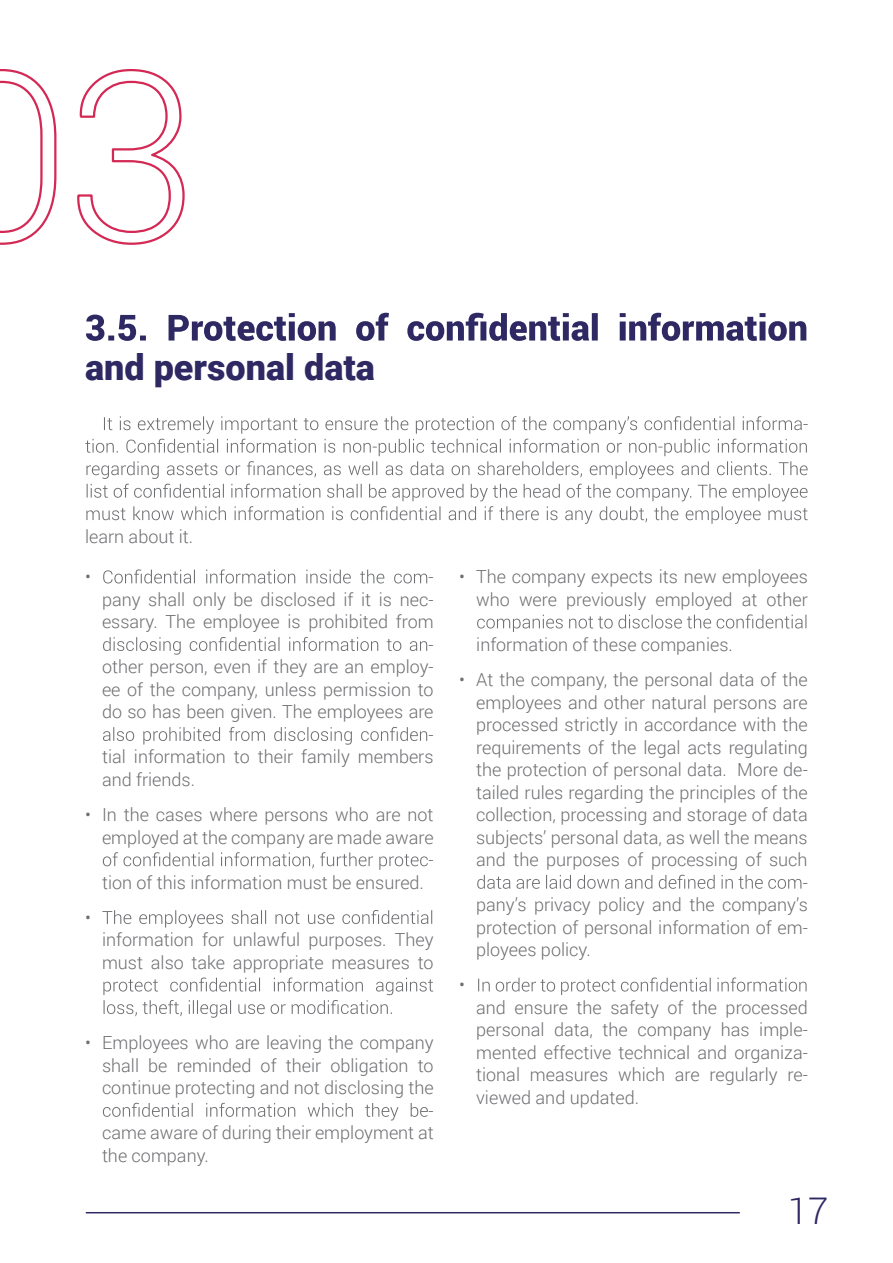
<style>
.page{position:relative;width:893px;height:1263px;background:#fff}
.page>*{position:absolute;margin:0;border:0;box-sizing:border-box;transform-origin:0 0}
.t1{font:300 36.75px "Roboto";color:#2e2963}
.t2{font:900 36px "Roboto";color:#2e2963}
.t3{font:300 18px/22.5px "Roboto";color:#6d6e71}
</style>
<div class="page">
<svg style="left:0;top:69px;width:57px;height:176px"></svg>
<svg style="left:77px;top:69px;width:108px;height:176px"></svg>
<hr style="left:86px;top:1212px;width:654px;height:1px;background:#2e2963">
<svg style="left:103px;top:569px;width:92px;height:14px"></svg>
<svg style="left:206px;top:569px;width:89px;height:14px"></svg>
<svg style="left:306px;top:570px;width:45px;height:13px"></svg>
<svg style="left:360px;top:570px;width:24px;height:13px"></svg>
<svg style="left:394px;top:574px;width:33px;height:9px"></svg>
<svg style="left:103px;top:637px;width:78px;height:18px"></svg>
<svg style="left:190px;top:637px;width:89px;height:14px"></svg>
<svg style="left:289px;top:637px;width:89px;height:14px"></svg>
<svg style="left:387px;top:639px;width:14px;height:12px"></svg>
<svg style="left:410px;top:641px;width:17px;height:10px"></svg>
<svg style="left:103px;top:727px;width:31px;height:14px"></svg>
<svg style="left:143px;top:727px;width:77px;height:17px"></svg>
<svg style="left:229px;top:727px;width:36px;height:14px"></svg>
<svg style="left:274px;top:727px;width:78px;height:18px"></svg>
<svg style="left:361px;top:727px;width:66px;height:14px"></svg>
<svg style="left:103px;top:852px;width:15px;height:14px"></svg>
<svg style="left:124px;top:852px;width:89px;height:14px"></svg>
<svg style="left:221px;top:852px;width:93px;height:16px"></svg>
<svg style="left:320px;top:852px;width:53px;height:14px"></svg>
<svg style="left:379px;top:854px;width:49px;height:16px"></svg>
<svg style="left:102px;top:910px;width:29px;height:14px"></svg>
<svg style="left:139px;top:910px;width:84px;height:18px"></svg>
<svg style="left:232px;top:910px;width:34px;height:14px"></svg>
<svg style="left:275px;top:912px;width:25px;height:12px"></svg>
<svg style="left:308px;top:914px;width:26px;height:10px"></svg>
<svg style="left:342px;top:910px;width:90px;height:14px"></svg>
<svg style="left:103px;top:977px;width:162px;height:41px"></svg>
<svg style="left:271px;top:977px;width:162px;height:37px"></svg>
<svg style="left:103px;top:1103px;width:90px;height:14px"></svg>
<svg style="left:206px;top:1103px;width:89px;height:14px"></svg>
<svg style="left:308px;top:1103px;width:45px;height:14px"></svg>
<svg style="left:365px;top:1103px;width:33px;height:17px"></svg>
<svg style="left:411px;top:1103px;width:17px;height:14px"></svg>
<svg style="left:86px;top:313px;width:720px;height:28px"></svg>
<svg style="left:477px;top:615px;width:86px;height:17px"></svg>
<svg style="left:569px;top:615px;width:142px;height:13px"></svg>
<svg style="left:717px;top:614px;width:89px;height:14px"></svg>
<svg style="left:477px;top:875px;width:33px;height:14px"></svg>
<svg style="left:516px;top:879px;width:24px;height:10px"></svg>
<svg style="left:546px;top:875px;width:25px;height:14px"></svg>
<svg style="left:577px;top:875px;width:42px;height:14px"></svg>
<svg style="left:625px;top:875px;width:27px;height:14px"></svg>
<svg style="left:659px;top:875px;width:56px;height:14px"></svg>
<svg style="left:722px;top:875px;width:79px;height:14px"></svg>
<svg style="left:478px;top:978px;width:12px;height:13px"></svg>
<svg style="left:496px;top:978px;width:59px;height:13px"></svg>
<svg style="left:561px;top:977px;width:150px;height:18px"></svg>
<svg style="left:717px;top:977px;width:90px;height:14px"></svg>
<svg style="left:85px;top:416px;width:723px;height:108px"></svg>
<h2 class="t2" style="left:85px;top:341px;width:291px">and personal data</h2>
<p class="t3" style="left:803px;top:412px;width:7px">-</p>
<p class="t3" style="left:85px;top:524px;width:110px">learn about it.</p>
<p class="t3" style="left:85px;top:565px;width:7px">•</p>
<p class="t3" style="left:429px;top:565px;width:7px">-</p>
<p class="t3" style="left:102px;top:588px;width:333px">pany shall only be disclosed if it is nec-</p>
<p class="t3" style="left:102px;top:610px;width:333px">essary. The employee is prohibited from</p>
<p class="t3" style="left:429px;top:633px;width:7px">-</p>
<p class="t3" style="left:102px;top:655px;width:333px">other person, even if they are an employ-</p>
<p class="t3" style="left:102px;top:678px;width:333px">ee of the company, unless permission to</p>
<p class="t3" style="left:102px;top:700px;width:333px">do so has been given. The employees are</p>
<p class="t3" style="left:429px;top:723px;width:7px">-</p>
<p class="t3" style="left:102px;top:745px;width:333px">tial information to their family members</p>
<p class="t3" style="left:102px;top:768px;width:95px">and friends.</p>
<p class="t3" style="left:85px;top:803px;width:350px">• In the cases where persons who are not</p>
<p class="t3" style="left:102px;top:825px;width:333px">employed at the company are made aware</p>
<p class="t3" style="left:429px;top:848px;width:7px">-</p>
<p class="t3" style="left:102px;top:870px;width:323px">tion of this information must be ensured.</p>
<p class="t3" style="left:85px;top:906px;width:7px">•</p>
<p class="t3" style="left:102px;top:928px;width:333px">information for unlawful purposes. They must also take appropriate measures to</p>
<p class="t3" style="left:85px;top:1031px;width:350px">• Employees who are leaving the company</p>
<p class="t3" style="left:102px;top:1053px;width:333px">shall be reminded of their obligation to</p>
<p class="t3" style="left:102px;top:1076px;width:333px">continue protecting and not disclosing the</p>
<p class="t3" style="left:429px;top:1098px;width:7px">-</p>
<p class="t3" style="left:102px;top:1121px;width:333px">came aware of during their employment at</p>
<p class="t3" style="left:102px;top:1143px;width:108px">the company.</p>
<p class="t3" style="left:459px;top:565px;width:350px;text-align:right">• The company expects its new employees who were previously employed at other</p>
<p class="t3" style="left:476px;top:633px;width:258px">information of these companies.</p>
<p class="t3" style="left:459px;top:668px;width:350px">• At the company, the personal data of the</p>
<p class="t3" style="left:476px;top:690px;width:333px">employees and other natural persons are</p>
<p class="t3" style="left:476px;top:713px;width:333px">processed strictly in accordance with the</p>
<p class="t3" style="left:476px;top:735px;width:333px">requirements of the legal acts regulating</p>
<p class="t3" style="left:476px;top:758px;width:333px">the protection of personal data. More de-</p>
<p class="t3" style="left:476px;top:780px;width:333px">tailed rules regarding the principles of the</p>
<p class="t3" style="left:476px;top:803px;width:333px">collection, processing and storage of data</p>
<p class="t3" style="left:476px;top:825px;width:333px">subjects’ personal data, as well the means</p>
<p class="t3" style="left:476px;top:848px;width:333px">and the purposes of processing of such</p>
<p class="t3" style="left:803px;top:870px;width:7px">-</p>
<p class="t3" style="left:476px;top:893px;width:333px">pany’s privacy policy and the company’s</p>
<p class="t3" style="left:476px;top:915px;width:333px">protection of personal information of em-</p>
<p class="t3" style="left:476px;top:938px;width:116px">ployees policy.</p>
<p class="t3" style="left:459px;top:973px;width:7px">•</p>
<p class="t3" style="left:476px;top:996px;width:333px;text-align:justify">and ensure the safety of the processed personal data, the company has imple&shy;mented effective technical and organiza&shy;tional measures which are regularly re&shy;viewed and updated.</p>
<h1 class="t1" style="left:788px;top:1185px;width:42px">17</h1>
</div>
